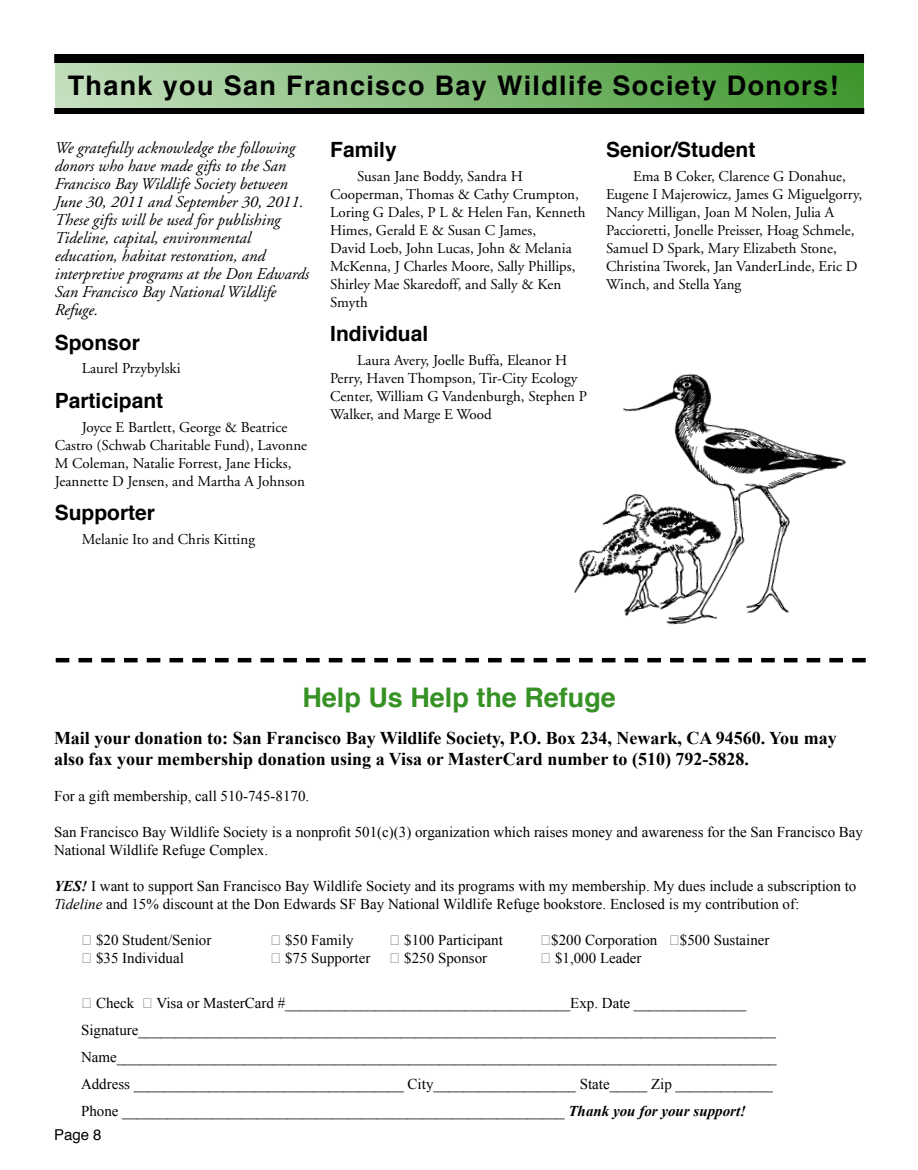
<style>
.page{position:relative;width:918px;height:1170px;background:#fff}
.page>*{position:absolute;margin:0;border:0;box-sizing:border-box;transform-origin:0 0}
.t1{font:700 27px "Helvetica";letter-spacing:.05em;color:#000}
.t2{font:700 27px "Helvetica";color:#379225}
.t3{font:700 21px "Helvetica";color:#000}
.t4{font:700 18px/21.6px "Times New Roman";color:#000}
.t5{font:italic 16.5px/18px "Adobe Garamond";color:#000}
.t6{font:15px/27px "Times New Roman";color:#000}
.t7{font:15px/18px "Adobe Garamond";color:#000}
.t8{font:15px "Helvetica";color:#000}
.s1{font-weight:700;font-style:italic}
.s2{font-style:italic}
</style>
<div class="page">
<div style="left:56px;top:54px;width:808px;height:54px;background:linear-gradient(to right,#c3debe,#3e962d)"></div>
<svg style="left:56px;top:658px;width:810px;height:4px"></svg>
<div style="left:54px;top:54px;width:810px;height:9px;background:#000"></div>
<div style="left:54px;top:108px;width:810px;height:6px;background:#000"></div>
<img style="left:574px;top:373px;width:272px;height:252px">
<h1 class="t1" style="left:68px;top:64px;width:772px">Thank you San Francisco Bay Wildlife Society Donors!</h1>
<p class="t5" style="left:55px;top:140px;width:256px">We gratefully acknowledge the following donors who have made gifts to the San Francisco Bay Wildlife Society between June 30, 2011 and September 30, 2011.<br>These gifts will be used for publishing Tideline, capital, environmental education, habitat restoration, and interpretive programs at the Don Edwards San Francisco Bay National Wildlife Refuge.</p>
<h2 class="t3" style="left:55px;top:326px;width:87px">Sponsor</h2>
<p class="t7" style="left:82px;top:360px;width:100px">Laurel Przybylski</p>
<h2 class="t3" style="left:55px;top:384px;width:110px">Participant</h2>
<p class="t7" style="left:55px;top:418px;width:254px;text-indent:27px">Joyce E Bartlett, George &amp; Beatrice Castro (Schwab Charitable Fund), Lavonne M Coleman, Natalie Forrest, Jane Hicks, Jeannette D Jensen, and Martha A Johnson</p>
<h2 class="t3" style="left:55px;top:496px;width:102px">Supporter</h2>
<p class="t7" style="left:82px;top:530px;width:175px">Melanie Ito and Chris Kitting</p>
<h2 class="t3" style="left:330px;top:133px;width:68px">Family</h2>
<p class="t7" style="left:330px;top:167px;width:257px;text-indent:27px">Susan Jane Boddy, Sandra H<br>Cooperman, Thomas &amp; Cathy Crumpton,<br>Loring G Dales, P L &amp; Helen Fan, Kenneth<br>Himes, Gerald E &amp; Susan C James,<br>David Loeb, John Lucas, John &amp; Melania<br>McKenna, J Charles Moore, Sally Phillips,<br>Shirley Mae Skaredoff, and Sally &amp; Ken<br>Smyth</p>
<h2 class="t3" style="left:330px;top:317px;width:100px">Individual</h2>
<p class="t7" style="left:330px;top:351px;width:258px;text-indent:27px">Laura Avery, Joelle Buffa, Eleanor H Perry, Haven Thompson, Tir-City Ecology Center, William G Vandenburgh, Stephen P Walker, and Marge E Wood</p>
<h2 class="t3" style="left:606px;top:133px;width:151px">Senior/Student</h2>
<p class="t7" style="left:606px;top:167px;width:258px;text-indent:27px">Ema B Coker, Clarence G Donahue, Eugene I Majerowicz, James G Miguelgorry, Nancy Milligan, Joan M Nolen, Julia A Paccioretti, Jonelle Preisser, Hoag Schmele, Samuel D Spark, Mary Elizabeth Stone, Christina Tworek, Jan VanderLinde, Eric D Winch, and Stella Yang</p>
<h1 class="t2" style="left:302px;top:676px;width:315px">Help Us Help the Refuge</h1>
<p class="t4" style="left:54px;top:727px;width:784px">Mail your donation to: San Francisco Bay Wildlife Society, P.O. Box 234, Newark, CA 94560. You may also fax your membership donation using a Visa or MasterCard number to (510) 792-5828.</p>
<p class="t6" style="left:54px;top:783px;width:257px">For a gift membership, call 510-745-8170.</p>
<p class="t6" style="left:54px;top:823px;width:811px;line-height:18px">San Francisco Bay Wildlife Society is a nonprofit 501(c)(3) organization which raises money and awareness for the San Francisco Bay<br>National Wildlife Refuge Complex.</p>
<p class="t6" style="left:54px;top:877px;width:804px;line-height:18px"><span class="s1">YES!</span> I want to support San Francisco Bay Wildlife Society and its programs with my membership. My dues include a subscription to<br><span class="s2">Tideline</span> and 15% discount at the Don Edwards SF Bay National Wildlife Refuge bookstore. Enclosed is my contribution of:</p>
<p class="t6" style="left:81px;top:927px;width:132px">⁯ $20 Student/Senior</p>
<p class="t6" style="left:270px;top:927px;width:85px">⁯ $50 Family</p>
<p class="t6" style="left:389px;top:927px;width:115px">⁯ $100 Participant</p>
<p class="t6" style="left:540px;top:927px;width:231px">⁯$200 Corporation ⁯$500 Sustainer</p>
<p class="t6" style="left:81px;top:945px;width:104px">⁯ $35 Individual</p>
<p class="t6" style="left:270px;top:945px;width:102px">⁯ $75 Supporter</p>
<p class="t6" style="left:389px;top:945px;width:99px">⁯ $250 Sponsor</p>
<p class="t6" style="left:540px;top:945px;width:103px">⁯ $1,000 Leader</p>
<p class="t6" style="left:81px;top:990px;width:697px">⁯ Check ⁯ Visa or MasterCard #______________________________________Exp. Date _______________ Signature_____________________________________________________________________________________ Name________________________________________________________________________________________ Address ____________________________________ City___________________ State_____ Zip _____________ Phone ___________________________________________________________ <span class="s1">Thank you for your support!</span></p>
<p class="t8" style="left:54px;top:1123px;width:49px">Page 8</p>
</div>
